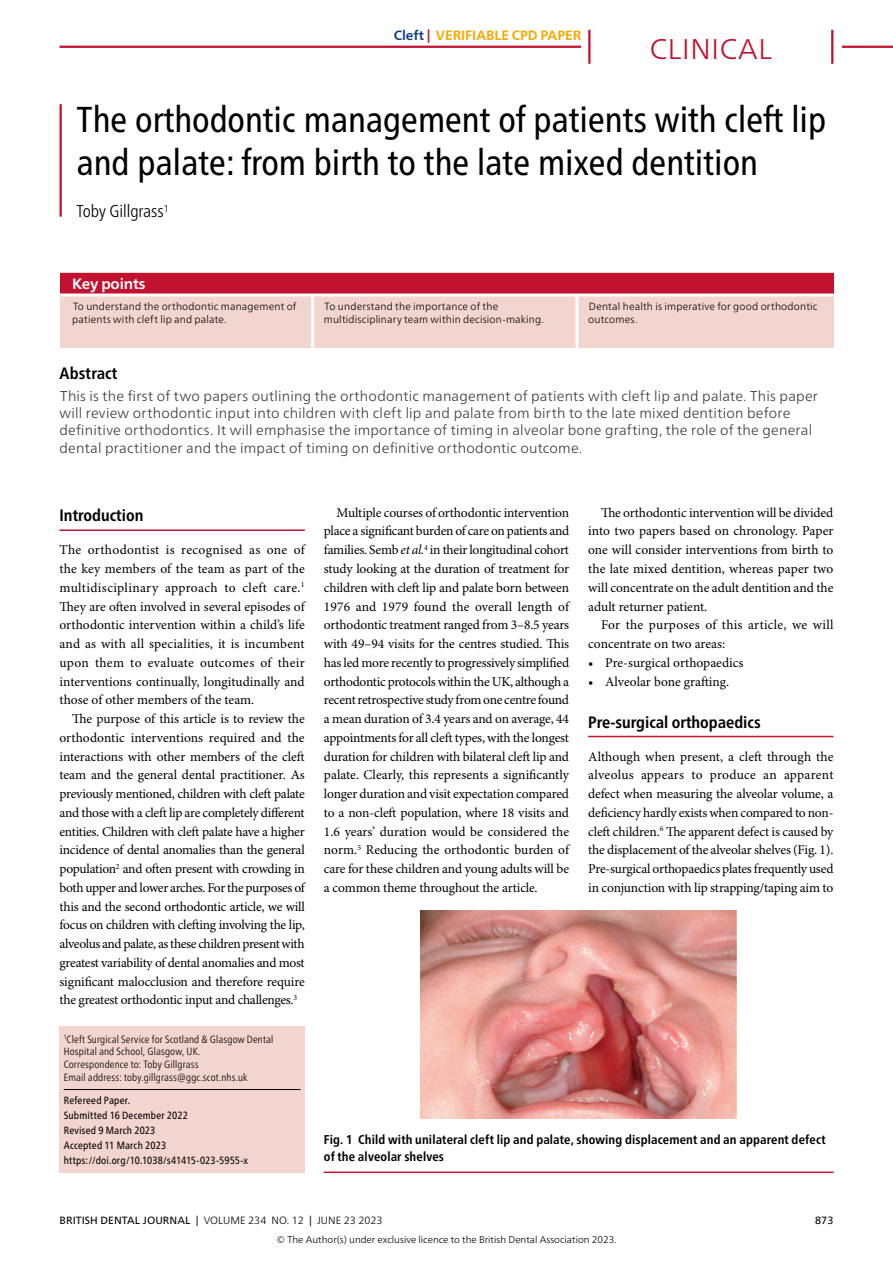
<style>
.page{position:relative;width:893px;height:1263px;background:#fff}
.page>*{position:absolute;margin:0;border:0;box-sizing:border-box;transform-origin:0 0}
.Title_3_Cnd_24pt{font:condensed 36px/43.2px "Frutiger Neue LT Pro";color:#000}
.t1{font:300 28.5px "Frutiger Neue LT Pro";letter-spacing:.025em;color:#c31130}
.Author_1{font:300 condensed 17.25px "Frutiger Neue LT Pro";color:#000}
.SectionHeading_1_MSS{font:700 condensed 16.5px "Frutiger Neue LT Pro";color:#000}
.Abstract_Heading_MSS{font:700 condensed 16.5px "Frutiger Neue LT Pro";letter-spacing:.01em;color:#000}
.Key_Points_Heading_x{font:700 15px "Frutiger Neue LT Pro";letter-spacing:-.01em;color:#fff}
.t2{font:300 14.25px/17.2px "Frutiger Neue LT Pro";letter-spacing:.015em;color:#3a3a39}
.Para_9pt_justified{font:13.5px/18.8px "Minion Pro";letter-spacing:-.01em;color:#000;text-align:justify}
.Para_9pt_justified_1{font:13.5px/18.8px "Minion Pro";letter-spacing:-.005em;color:#000;text-align:justify}
.Para_9pt_justified-2{font:13.5px/18.8px "Minion Pro";letter-spacing:.01em;color:#000}
.NoXML_MSS_page_tag_t{font:700 13.5px "Frutiger Neue LT Pro";color:#f7a800}
.Image_Caption_MSS{font:700 condensed 12.75px/16.5px "Frutiger Neue LT Pro";letter-spacing:.01em;color:#000}
.t3{font:10.5px/13.5px "Frutiger Neue LT Pro Light 2";letter-spacing:.015em;color:#000}
.NoXML_Biography_MSS{font:300 condensed 10.5px/12.8px "Frutiger Neue LT Pro";letter-spacing:.015em;color:#000}
.NoXML_article_detail{font:condensed 10.5px "Frutiger Neue LT Pro";letter-spacing:.015em;color:#000}
.t4{font:10.5px "Frutiger Neue LT Pro";letter-spacing:.005em;color:#000}
.t5{font:300 9.75px "Frutiger Neue LT Pro";color:#000}
.s1{color:#123f84}
.s2{color:#c31130}
.s3{font-family:"Frutiger Neue LT Pro Light 2";font-weight:400}
.s4{font-style:italic}
.s5{font-family:"Frutiger Neue LT Pro Light 2"}
</style>
<div class="page">
<div style="left:60px;top:273px;width:773px;height:75px;background:#f3d5cf"></div>
<hr style="left:60px;top:104px;width:2px;height:113px;background:#c31130">
<hr style="left:60px;top:529px;width:245px;height:2px;background:#c31130">
<hr style="left:588px;top:736px;width:245px;height:1px;background:#c31130">
<div style="left:60px;top:273px;width:773px;height:20px;background:#c31130"></div>
<hr style="left:60px;top:293px;width:773px;height:3px;background:#fff">
<div style="left:60px;top:1026px;width:245px;height:147px;background:#f3d5cf"></div>
<hr style="left:64px;top:1089px;width:236px;height:1px;background:#000">
<hr style="left:311px;top:295px;width:3px;height:61px;background:#fff">
<hr style="left:575px;top:295px;width:3px;height:61px;background:#fff">
<img style="left:421px;top:910px;width:316px;height:209px">
<hr style="left:324px;top:1171px;width:509px;height:2px;background:#c31130">
<hr style="left:60px;top:46px;width:521px;height:2px;background:#c31130">
<hr style="left:842px;top:46px;width:51px;height:2px;background:#c31130">
<hr style="left:588px;top:30px;width:2px;height:34px;background:#c31130">
<hr style="left:831px;top:30px;width:2px;height:34px;background:#c31130">
<p class="NoXML_MSS_page_tag_t" style="left:394px;top:27px;width:189px"><span class="s1">Cleft</span> <span class="s2">|</span> VERIFIABLE CPD PAPER</p>
<h2 class="t1" style="left:650px;top:32px;width:124px">CLINICAL</h2>
<p class="Title_3_Cnd_24pt" style="left:77px;top:98px;width:751px">The orthodontic management of patients with cleft lip and palate: from birth to the late mixed dentition</p>
<p class="Author_1" style="left:77px;top:201px;width:93px">Toby Gillgrass<sup>1</sup></p>
<p class="Key_Points_Heading_x" style="left:72px;top:275px;width:75px">Key points</p>
<p class="t3" style="left:72px;top:300px;width:226px">To understand the orthodontic management of patients with cleft lip and palate.</p>
<p class="t3" style="left:324px;top:300px;width:222px">To understand the importance of the multidisciplinary team within decision-making.</p>
<p class="t3" style="left:588px;top:300px;width:231px">Dental health is imperative for good orthodontic outcomes.</p>
<p class="Abstract_Heading_MSS" style="left:60px;top:364px;width:59px">Abstract</p>
<p class="t2" style="left:60px;top:387px;width:760px">This is the first of two papers outlining the orthodontic management of patients with cleft lip and palate. This paper <span class="s3">will review orthodontic input into children with cleft lip and palate from birth to the late mixed dentition before </span>definitive orthodontics. It will emphasise the importance of timing in alveolar bone grafting, the role of the general dental practitioner and the impact of timing on definitive orthodontic outcome.</p>
<p class="SectionHeading_1_MSS" style="left:60px;top:506px;width:85px">Introduction</p>
<p class="Para_9pt_justified_1" style="left:60px;top:541px;width:247px">The orthodontist is recognised as one of the key members of the team as part of the multidisciplinary approach to cleft care.<sup>1<br></sup>They are often involved in several episodes of orthodontic intervention within a child’s life and as with all specialities, it is incumbent upon them to evaluate outcomes of their interventions continually, longitudinally and those of other members of the team.</p>
<p class="Para_9pt_justified" style="left:60px;top:710px;width:247px;text-indent:13px">The purpose of this article is to review the orthodontic interventions required and the interactions with other members of the cleft team and the general dental practitioner. As previously mentioned, children with cleft palate and those with a cleft lip are completely different entities. Children with cleft palate have a higher incidence of dental anomalies than the general population<sup>2</sup> and often present with crowding in both upper and lower arches. For the purposes of this and the second orthodontic article, we will focus on children with clefting involving the lip, alveolus and palate, as these children present with greatest variability of dental anomalies and most significant malocclusion and therefore require the greatest orthodontic input and challenges.<sup>3</sup></p>
<p class="NoXML_Biography_MSS" style="left:64px;top:1032px;width:211px"><sup>1</sup>Cleft Surgical Service for Scotland &amp; Glasgow Dental Hospital and School, Glasgow, UK.<br>Correspondence to: Toby Gillgrass<br>Email address: toby.gillgrass@ggc.scot.nhs.uk</p>
<p class="NoXML_article_detail" style="left:64px;top:1094px;width:68px">Refereed Paper.</p>
<p class="NoXML_article_detail" style="left:64px;top:1109px;width:126px">Submitted 16 December 2022</p>
<p class="NoXML_article_detail" style="left:64px;top:1124px;width:93px">Revised 9 March 2023</p>
<p class="NoXML_article_detail" style="left:64px;top:1139px;width:104px">Accepted 11 March 2023</p>
<p class="NoXML_article_detail" style="left:64px;top:1154px;width:186px">https://doi.org/10.1038/s41415-023-5955-x</p>
<p class="Para_9pt_justified" style="left:324px;top:504px;width:247px;text-indent:13px">Multiple courses of orthodontic intervention place a significant burden of care on patients and families. Semb <span class="s4">et al.</span><sup>4</sup> in their longitudinal cohort study looking at the duration of treatment for children with cleft lip and palate born between 1976 and 1979 found the overall length of orthodontic treatment ranged from 3–8.5 years with 49–94 visits for the centres studied. This has led more recently to progressively simplified orthodontic protocols within the UK, although a recent retrospective study from one centre found a mean duration of 3.4 years and on average, 44 appointments for all cleft types, with the longest duration for children with bilateral cleft lip and palate. Clearly, this represents a significantly longer duration and visit expectation compared to a non-cleft population, where 18 visits and 1.6 years’ duration would be considered the norm.<sup>5</sup> Reducing the orthodontic burden of care for these children and young adults will be a common theme throughout the article.</p>
<p class="Para_9pt_justified" style="left:588px;top:504px;width:247px;text-indent:13px">The orthodontic intervention will be divided into two papers based on chronology. Paper one will consider interventions from birth to the late mixed dentition, whereas paper two will concentrate on the adult dentition and the adult returner patient.</p>
<p class="Para_9pt_justified-2" style="left:588px;top:616px;width:247px;text-indent:13px">For the purposes of this article, we will concentrate on two areas:</p>
<p class="Para_9pt_justified" style="left:588px;top:654px;width:157px">• Pre-surgical orthopaedics</p>
<p class="Para_9pt_justified" style="left:588px;top:672px;width:143px">• Alveolar bone grafting.</p>
<p class="SectionHeading_1_MSS" style="left:588px;top:712px;width:174px">Pre-surgical orthopaedics</p>
<p class="Para_9pt_justified_1" style="left:588px;top:747px;width:247px">Although when present, a cleft through the alveolus appears to produce an apparent defect when measuring the alveolar volume, a deficiency hardly exists when compared to non&shy;cleft children.<sup>6</sup> The apparent defect is caused by the displacement of the alveolar shelves (Fig. 1).<br>Pre-surgical orthopaedics plates frequently used in conjunction with lip strapping/taping aim to</p>
<p class="Image_Caption_MSS" style="left:324px;top:1131px;width:503px">Fig. 1 Child with unilateral cleft lip and palate, showing displacement and an apparent defect of the alveolar shelves</p>
<p class="t4" style="left:60px;top:1214px;width:269px">BRITISH DENTAL JOURNAL | <span class="s5">VOLUME 234 NO. 12</span> | <span class="s5">June</span></p>
<p class="t3" style="left:344px;top:1214px;width:40px">23 2023</p>
<p class="t4" style="left:815px;top:1214px;width:20px">873</p>
<p class="t5" style="left:276px;top:1234px;width:342px">© The Author(s) under exclusive licence to the British Dental Association 2023.</p>
</div>
